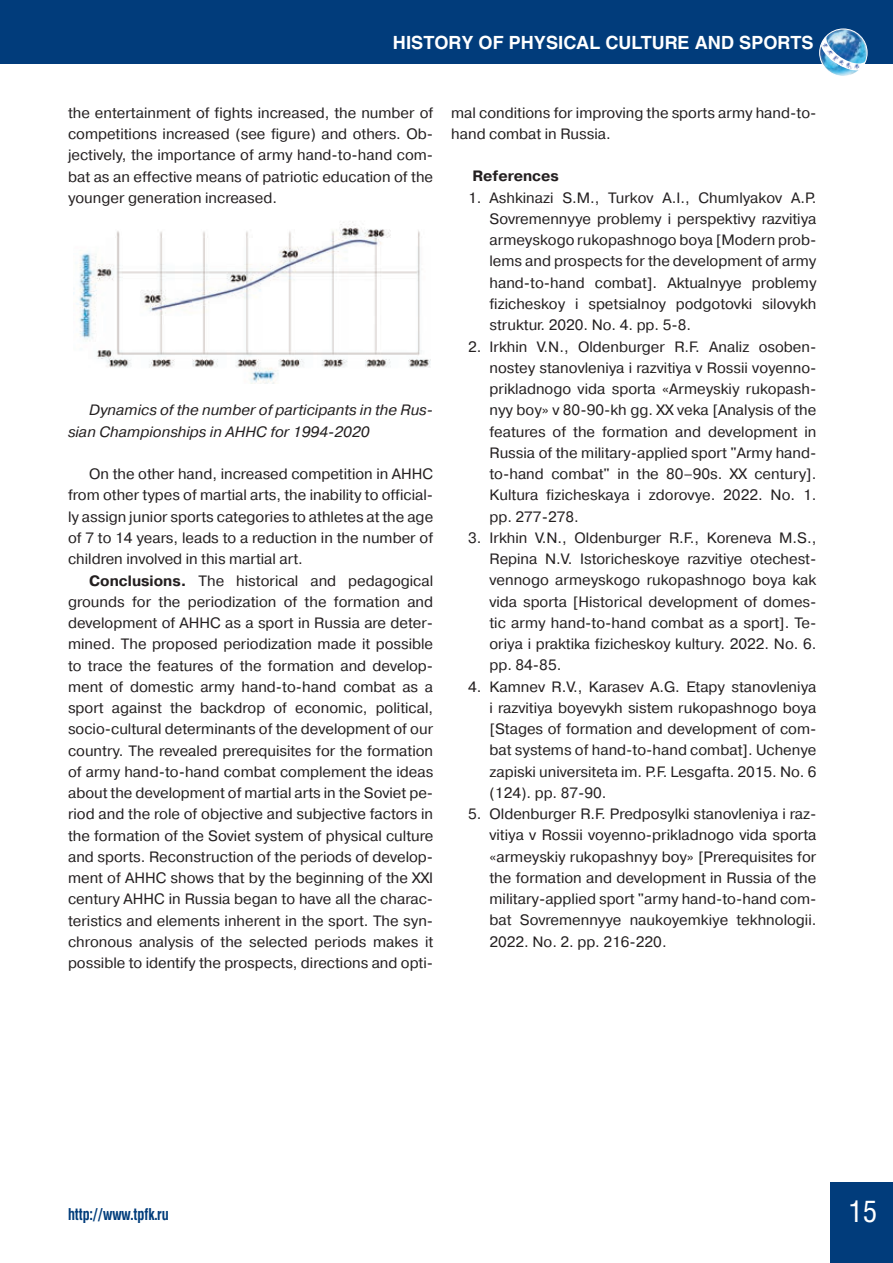
<style>
.page{position:relative;width:893px;height:1263px;background:#fff}
.page>*{position:absolute;margin:0;border:0;box-sizing:border-box;transform-origin:0 0}
.t1{font:30px "Helios Cond C";color:#fff}
.t2{font:700 18px "Helios C";color:#fff}
.t3{font:700 16.5px "Helios Cond C";color:#013c7b;scale:.91 1}
.t4{font:15px/21.3px "Pragmatica C";color:#231f20;text-align:justify}
.t5{font:italic 15px/21.3px "Pragmatica C";color:#231f20}
.t6{font:700 15px "Pragmatica C";color:#231f20}
.s1{font-weight:700}
</style>
<div class="page">
<div style="left:831px;top:1182px;width:62px;height:81px;background:#013c7b"></div>
<div style="left:0;top:0;width:893px;height:64px;background:#013c7b"></div>
<img style="left:73px;top:222px;width:357px;height:162px">
<img style="left:828px;top:29px;width:40px;height:46px">
<div style="left:819px;top:29px;width:48px;height:48px;border:1px solid #fff;border-radius:50%"></div>
<svg style="left:820px;top:34px;width:46px;height:40px;background:#7eb1d5"></svg>
<p class="t2" style="left:393px;top:33px;width:422px">HISTORY OF PHYSICAL CULTURE AND SPORTS</p>
<p class="t4" style="left:68px;top:102px;width:367px">the entertainment of fights increased, the number of competitions increased (see figure) and others. Ob&shy;jectively, the importance of army hand-to-hand com&shy;bat as an effective means of patriotic education of the younger generation increased.</p>
<p class="t5" style="left:68px;top:400px;width:367px;text-indent:21px">Dynamics of the number of participants in the Rus&shy;sian Championships in AHHC for 1994-2020</p>
<p class="t4" style="left:68px;top:463px;width:367px;text-indent:21px">On the other hand, increased competition in AHHC from other types of martial arts, the inability to official&shy;ly assign junior sports categories to athletes at the age of 7 to 14 years, leads to a reduction in the number of children involved in this martial art.</p>
<p class="t4" style="left:68px;top:570px;width:367px;text-indent:21px"><span class="s1">Сonclusions.</span> The historical and pedagogical grounds for the periodization of the formation and development of AHHC as a sport in Russia are deter&shy;mined. The proposed periodization made it possible to trace the features of the formation and develop&shy;ment of domestic army hand-to-hand combat as a sport against the backdrop of economic, political, socio-cultural determinants of the development of our country. The revealed prerequisites for the formation of army hand-to-hand combat complement the ideas about the development of martial arts in the Soviet pe&shy;riod and the role of objective and subjective factors in the formation of the Soviet system of physical culture and sports. Reconstruction of the periods of develop&shy;ment of AHHC shows that by the beginning of the XXI century AHHC in Russia began to have all the charac&shy;teristics and elements inherent in the sport. The syn&shy;chronous analysis of the selected periods makes it possible to identify the prospects, directions and opti-</p>
<p class="t4" style="left:451px;top:102px;width:367px">mal conditions for improving the sports army hand-to&shy;hand combat in Russia.</p>
<p class="t6" style="left:472px;top:168px;width:88px">References</p>
<p class="t4" style="left:489px;top:187px;width:328px;text-indent:-21px">1. Ashkinazi S.M., Turkov A.I., Chumlyakov A.P.<br>Sovremennyye problemy i perspektivy razvitiya armeyskogo rukopashnogo boya [Modern prob&shy;lems and prospects for the development of army hand-to-hand combat]. Aktualnyye problemy fizicheskoy i spetsialnoy podgotovki silovykh struktur. 2020. No. 4. pp. 5-8.</p>
<p class="t4" style="left:489px;top:336px;width:328px;text-indent:-21px">2. Irkhin V.N., Oldenburger R.F. Analiz osoben&shy;nostey stanovleniya i razvitiya v Rossii voyenno&shy;prikladnogo vida sporta «Armeyskiy rukopash&shy;nyy boy» v 80-90-kh gg. XX veka [Analysis of the features of the formation and development in Russia of the military-applied sport "Army hand&shy;to-hand combat" in the 80–90s. XX century].<br>Kultura fizicheskaya i zdorovye. 2022. No. 1. pp. 277-278.</p>
<p class="t4" style="left:489px;top:527px;width:328px;text-indent:-21px">3. Irkhin V.N., Oldenburger R.F., Koreneva M.S., Repina N.V. Istoricheskoye razvitiye otechest&shy;vennogo armeyskogo rukopashnogo boya kak vida sporta [Historical development of domes&shy;tic army hand-to-hand combat as a sport]. Te&shy;oriya i praktika fizicheskoy kultury. 2022. No. 6. pp. 84-85.</p>
<p class="t4" style="left:489px;top:676px;width:328px;text-indent:-21px">4. Kamnev R.V., Karasev A.G. Etapy stanovleniya i razvitiya boyevykh sistem rukopashnogo boya [Stages of formation and development of com&shy;bat systems of hand-to-hand combat]. Uchenye zapiski universiteta im. P.F. Lesgafta. 2015. No. 6 (124). pp. 87-90.</p>
<p class="t4" style="left:489px;top:803px;width:328px;text-indent:-21px">5. Oldenburger R.F. Predposylki stanovleniya i raz&shy;vitiya v Rossii voyenno-prikladnogo vida sporta «armeyskiy rukopashnyy boy» [Prerequisites for the formation and development in Russia of the military-applied sport "army hand-to-hand com&shy;bat Sovremennyye naukoyemkiye tekhnologii.<br>2022. No. 2. pp. 216-220.</p>
<p class="t3" style="left:68px;top:1204px;width:112px">http://www.tpfk.ru</p>
<h1 class="t1" style="left:848px;top:1194px;width:30px">15</h1>
</div>
